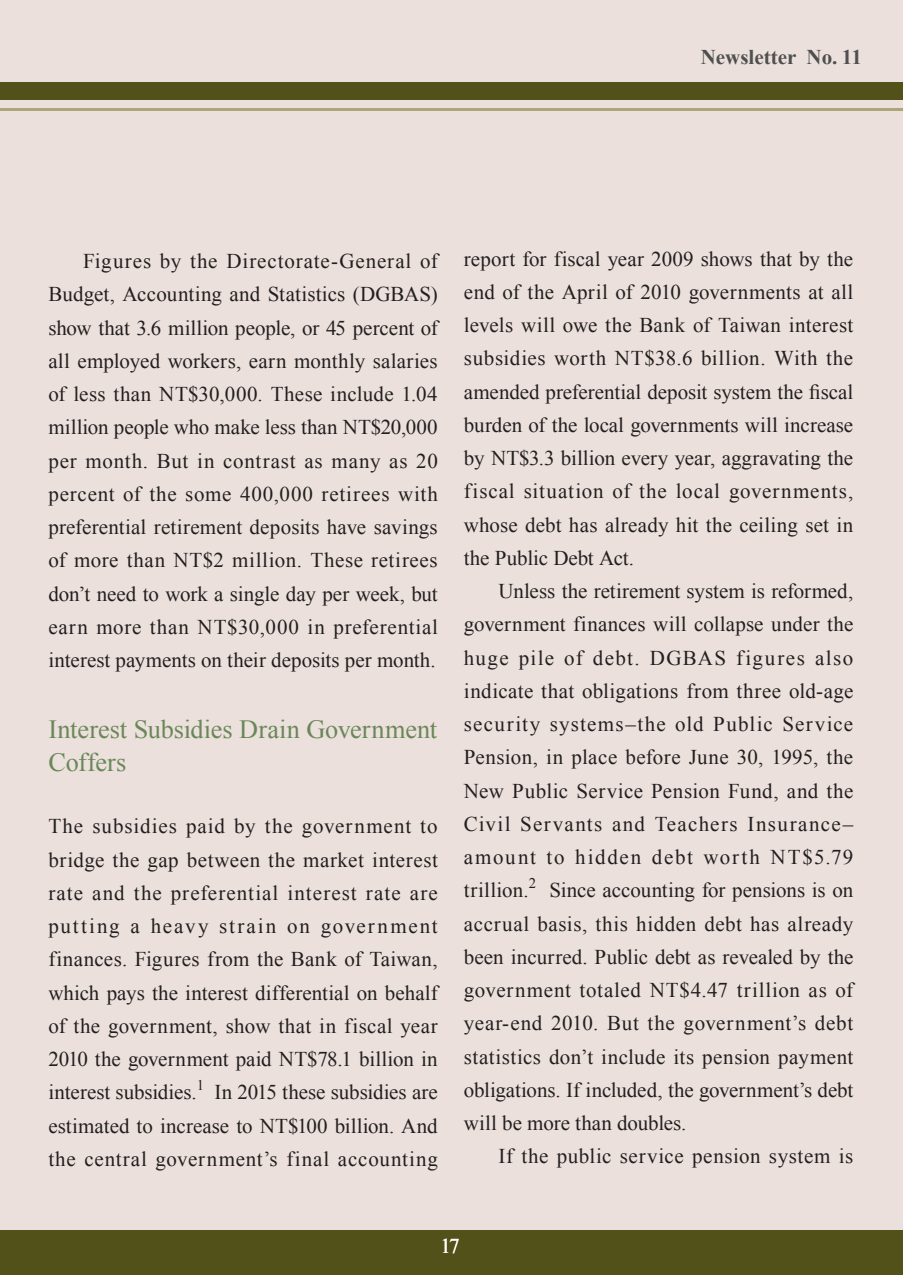
<style>
.page{position:relative;width:903px;height:1275px;background:#ebe0db}
.page>*{position:absolute;margin:0;border:0;box-sizing:border-box;transform-origin:0 0}
.段落1{font:26.25px/33.2px "Times New Roman";color:#6a8759}
.段落1-2{font:21px/33.2px "Times New Roman";letter-spacing:.01em;color:#231f20;text-align:justify}
.段落1-3{font:21px "Times New Roman";letter-spacing:.03em;color:#231f20}
.t1{font:700 21px "Times New Roman";color:#4f4f50}
.t2{font:21px "Times New Roman";color:#fff}
</style>
<div class="page">
<div style="left:0;top:83px;width:903px;height:17px;background:#525119"></div>
<hr style="left:0;top:108px;width:903px;height:3px;background:#ada479">
<div style="left:0;top:1230px;width:903px;height:45px;background:#525119"></div>
<p class="t1" style="left:701px;top:43px;width:163px">Newsletter No. 11</p>
<p class="段落1-2" style="left:48px;top:244px;width:391px;text-indent:35px">Figures by the Directorate-General of Budget, Accounting and Statistics (DGBAS) show that 3.6 million people, or 45 percent of all employed workers, earn monthly salaries of less than NT$30,000. These include 1.04 million people who make less than NT$20,000 per month. But in contrast as many as 20 percent of the some 400,000 retirees with preferential retirement deposits have savings of more than NT$2 million. These retirees don’t need to work a single day per week, but earn more than NT$30,000 in preferential interest payments on their deposits per month.</p>
<p class="段落1" style="left:48px;top:712px;width:390px">Interest Subsidies Drain Government<br>Coffers</p>
<p class="段落1-2" style="left:48px;top:809px;width:391px">The subsidies paid by the government to bridge the gap between the market interest rate and the preferential interest rate are putting a heavy strain on government finances. Figures from the Bank of Taiwan, which pays the interest differential on behalf of the government, show that in fiscal year 2010 the government paid NT$78.1 billion in interest subsidies.<sup>1</sup> In 2015 these subsidies are estimated to increase to NT$100 billion. And the central government’s final accounting</p>
<p class="段落1-2" style="left:464px;top:242px;width:391px">report for fiscal year 2009 shows that by the end of the April of 2010 governments at all levels will owe the Bank of Taiwan interest subsidies worth NT$38.6 billion. With the amended preferential deposit system the fiscal burden of the local governments will increase by NT$3.3 billion every year, aggravating the fiscal situation of the local governments, whose debt has already hit the ceiling set in the Public Debt Act.</p>
<p class="段落1-2" style="left:464px;top:574px;width:391px;text-indent:35px">Unless the retirement system is reformed, government finances will collapse under the huge pile of debt. DGBAS figures also indicate that obligations from three old-age security systems–the old Public Service Pension, in place before June 30, 1995, the New Public Service Pension Fund, and the Civil Servants and Teachers Insurance– amount to hidden debt worth NT$5.79 trillion.<sup>2</sup> Since accounting for pensions is on accrual basis, this hidden debt has already been incurred. Public debt as revealed by the government totaled NT$4.47 trillion as of year-end 2010. But the government’s debt statistics don’t include its pension payment obligations. If included, the government’s debt will be more than doubles.</p>
<p class="段落1-3" style="left:499px;top:1142px;width:356px">If the public service pension system is</p>
<p class="t2" style="left:440px;top:1232px;width:21px">17</p>
</div>
